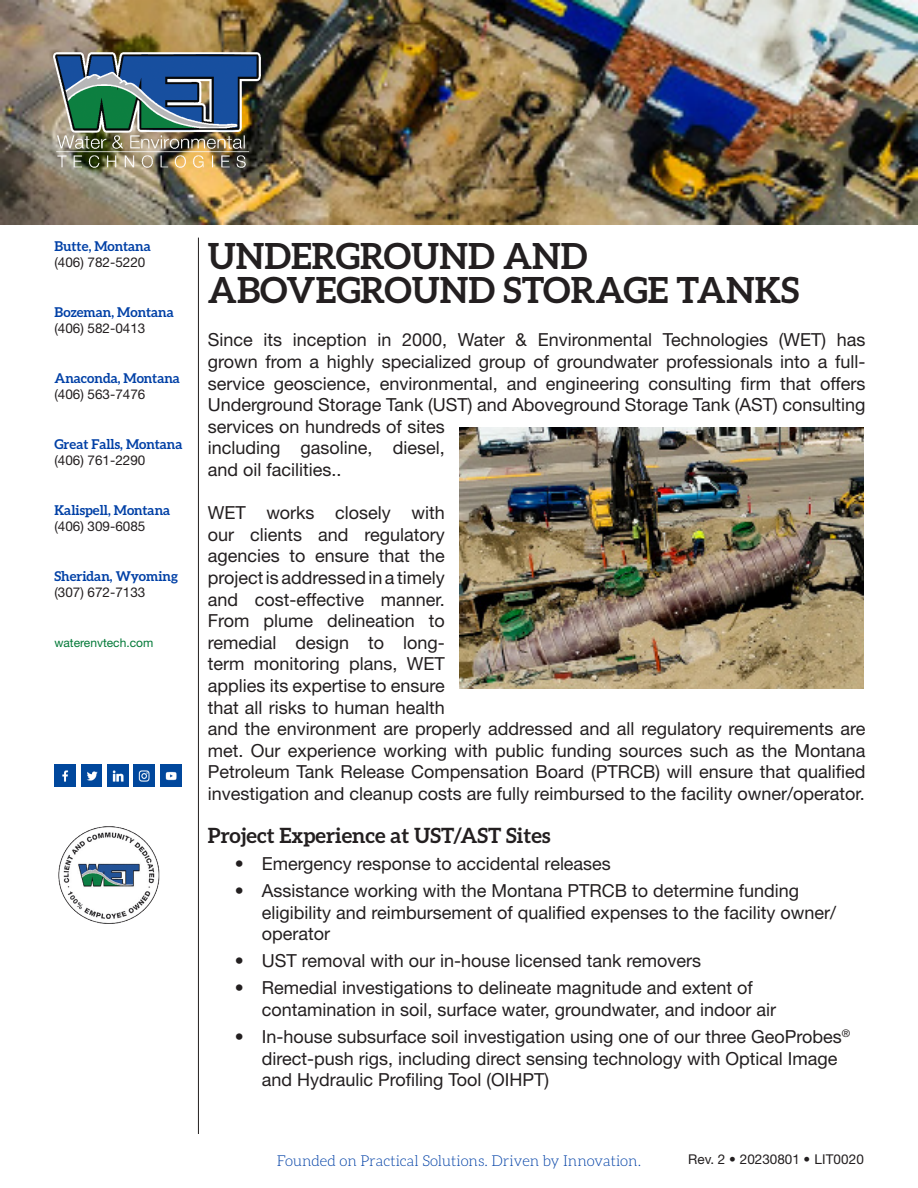
<style>
.page{position:relative;width:918px;height:1188px;background:#fff}
.page>*{position:absolute;margin:0;border:0;box-sizing:border-box;transform-origin:0 0}
.Flyer_Heading{font:700 36px/34.5px "Aleo";color:#231f20}
.t1{font:700 21px "Aleo";color:#231f20}
.Flyer_Body_Text{font:18px/21.6px "Helvetica Neue LT Std";color:#231f20}
.t2{font:300 15px "Aleo";color:#0040a6}
.t3{font:700 13.5px/16.5px "Aleo";color:#0040a6}
.t4{font:13.5px "Helvetica Neue LT Std";color:#231f20}
.t5{font:12px "Helvetica Neue LT Std";color:#007836}
.s1{font-family:"Helvetica Neue LT Std";font-weight:400;color:#231f20}
</style>
<div class="page">
<img style="left:0;top:0;width:918px;height:225px">
<img style="left:48px;top:50px;width:216px;height:124px">
<hr style="left:198px;top:238px;width:1px;height:896px;background:#231f20">
<img style="left:58px;top:826px;width:102px;height:98px">
<img style="left:54px;top:765px;width:22px;height:21px">
<img style="left:81px;top:765px;width:21px;height:21px">
<img style="left:107px;top:765px;width:21px;height:21px">
<img style="left:160px;top:765px;width:21px;height:21px">
<img style="left:133px;top:765px;width:22px;height:21px">
<img style="left:459px;top:427px;width:405px;height:262px">
<p class="t3" style="left:54px;top:237px;width:98px">Butte, Montana <span class="s1">(406) 782-5220</span></p>
<p class="t3" style="left:54px;top:303px;width:121px">Bozeman, Montana <span class="s1">(406) 582-0413</span></p>
<p class="t3" style="left:54px;top:369px;width:127px">Anaconda, Montana <span class="s1">(406) 563-7476</span></p>
<p class="t3" style="left:54px;top:435px;width:130px">Great Falls, Montana <span class="s1">(406) 761-2290</span></p>
<p class="t3" style="left:54px;top:501px;width:117px">Kalispell, Montana <span class="s1">(406) 309-6085</span></p>
<p class="t3" style="left:54px;top:567px;width:125px">Sheridan, Wyoming <span class="s1">(307) 672-7133</span></p>
<p class="t5" style="left:54px;top:635px;width:100px">waterenvtech.com</p>
<p class="Flyer_Heading" style="left:208px;top:238px;width:593px">UNDERGROUND AND<br>ABOVEGROUND STORAGE TANKS</p>
<p class="Flyer_Body_Text" style="left:208px;top:329px;width:659px">Since its inception in 2000, Water &amp; Environmental Technologies (WET) has grown from a highly specialized group of groundwater professionals into a full&shy;service geoscience, environmental, and engineering consulting firm that offers Underground Storage Tank (UST) and Aboveground Storage Tank (AST) consulting services on hundreds of sites<br>including gasoline, diesel,<br>and oil facilities..</p>
<p class="Flyer_Body_Text" style="left:208px;top:502px;width:659px">WET works closely with<br>our clients and regulatory<br>agencies to ensure that the<br>project is addressed in a timely<br>and cost-effective manner.<br>From plume delineation to<br>remedial design to long-<br>term monitoring plans, WET<br>applies its expertise to ensure<br>that all risks to human health<br>and the environment are properly addressed and all regulatory requirements are met. Our experience working with public funding sources such as the Montana Petroleum Tank Release Compensation Board (PTRCB) will ensure that qualified investigation and cleanup costs are fully reimbursed to the facility owner/operator.</p>
<p class="t1" style="left:208px;top:824px;width:344px">Project Experience at UST/AST Sites</p>
<p class="Flyer_Body_Text" style="left:235px;top:853px;width:378px">• Emergency response to accidental releases</p>
<p class="Flyer_Body_Text" style="left:262px;top:880px;width:576px;text-indent:-27px">• Assistance working with the Montana PTRCB to determine funding eligibility and reimbursement of qualified expenses to the facility owner/ operator</p>
<p class="Flyer_Body_Text" style="left:235px;top:950px;width:468px">• UST removal with our in-house licensed tank removers</p>
<p class="Flyer_Body_Text" style="left:262px;top:977px;width:516px;text-indent:-27px">• Remedial investigations to delineate magnitude and extent of contamination in soil, surface water, groundwater, and indoor air</p>
<p class="Flyer_Body_Text" style="left:262px;top:1026px;width:590px;text-indent:-27px">• In-house subsurface soil investigation using one of our three GeoProbes<sup>® </sup>direct-push rigs, including direct sensing technology with Optical Image and Hydraulic Profiling Tool (OIHPT)</p>
<p class="t2" style="left:277px;top:1152px;width:366px">Founded on Practical Solutions. Driven by Innovation.</p>
<p class="t4" style="left:688px;top:1151px;width:177px">Rev. 2 • 20230801 • LIT0020</p>
</div>
